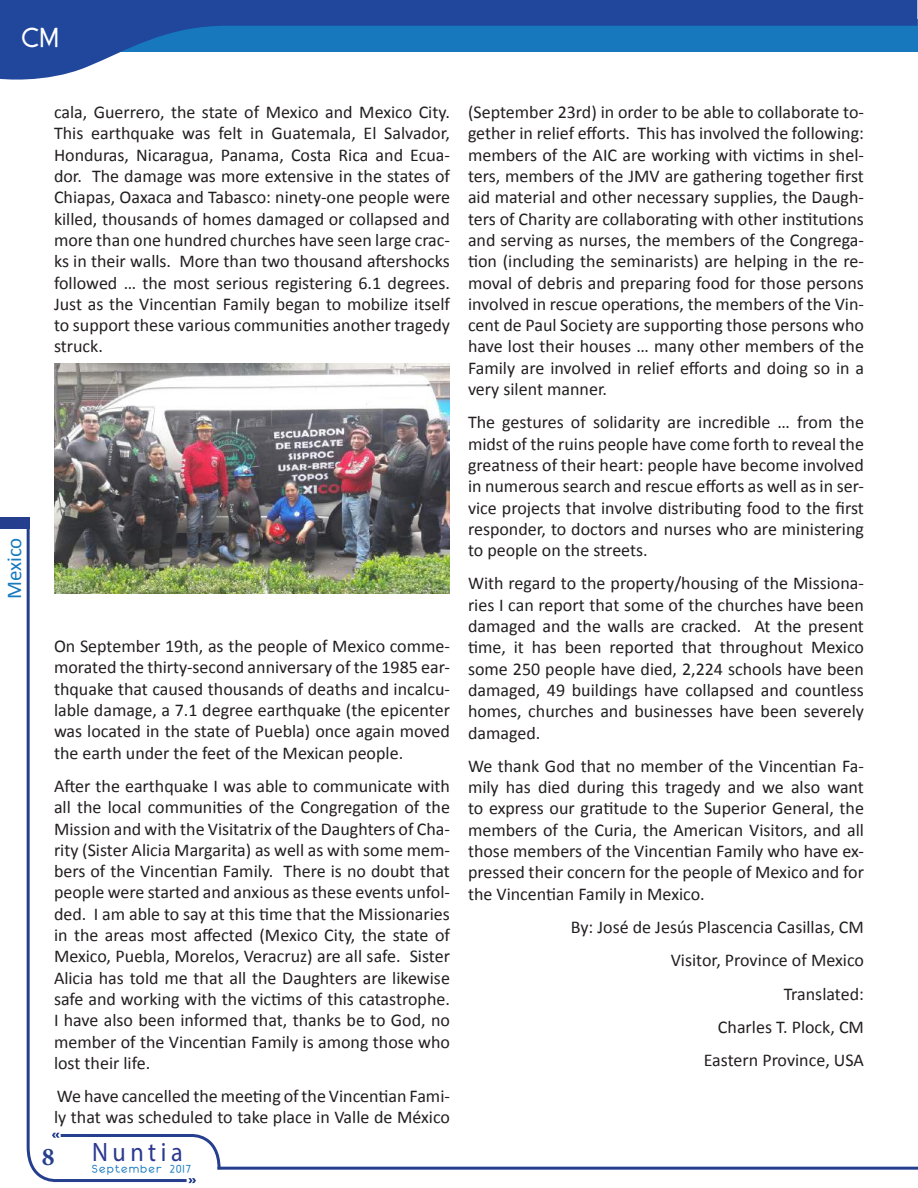
<style>
.page{position:relative;width:918px;height:1188px;background:#fff}
.page>*{position:absolute;margin:0;border:0;box-sizing:border-box;transform-origin:0 0}
.t1{font:30px "Not So Stout Deco";color:#fff}
.t2{font:26.7px "Myriad Pro";letter-spacing:.19em;color:#2b3990;scale:.91 1}
.t3{font:700 25.5px "Minion Pro";color:#253f8e}
.t4{font:21px "Calibri";color:#1779bf}
.t5{font:18px/21.3px "Calibri";color:#231f20;text-align:justify}
.t6{font:12px "Not So Stout Deco";letter-spacing:.11em;color:#1779bf}
</style>
<div class="page">
<hr style="left:27px;top:518px;width:3px;height:629px;background:#253f8e">
<svg style="left:0;top:0;width:917px;height:80px"></svg>
<div style="left:0;top:517px;width:30px;height:12px;background:#253f8e"></div>
<svg style="left:26px;top:1132px;width:196px;height:52px"></svg>
<hr style="left:217px;top:1167px;width:701px;height:3px;background:#253f8e">
<img style="left:54px;top:363px;width:396px;height:231px">
<h1 class="t1" style="left:22px;top:19px;width:39px">CM</h1>
<p class="t4" style="left:0;top:599px;width:63px;rotate:-90deg">Mexico</p>
<p class="t5" style="left:54px;top:101px;width:398px">cala, Guerrero, the state of Mexico and Mexico City.<br>This earthquake was felt in Guatemala, El Salvador, Honduras, Nicaragua, Panama, Costa Rica and Ecua&shy;dor. The damage was more extensive in the states of Chiapas, Oaxaca and Tabasco: ninety-one people were killed, thousands of homes damaged or collapsed and more than one hundred churches have seen large crac&shy;ks in their walls. More than two thousand aftershocks followed … the most serious registering 6.1 degrees.<br>Just as the Vincentian Family began to mobilize itself to support these various communities another tragedy struck.</p>
<p class="t5" style="left:54px;top:635px;width:398px">On September 19th, as the people of Mexico comme&shy;morated the thirty-second anniversary of the 1985 ear&shy;thquake that caused thousands of deaths and incalcu&shy;lable damage, a 7.1 degree earthquake (the epicenter was located in the state of Puebla) once again moved the earth under the feet of the Mexican people.</p>
<p class="t5" style="left:54px;top:775px;width:398px">After the earthquake I was able to communicate with all the local communities of the Congregation of the Mission and with the Visitatrix of the Daughters of Cha&shy;rity (Sister Alicia Margarita) as well as with some mem&shy;bers of the Vincentian Family. There is no doubt that people were started and anxious as these events unfol&shy;ded. I am able to say at this time that the Missionaries in the areas most affected (Mexico City, the state of Mexico, Puebla, Morelos, Veracruz) are all safe. Sister Alicia has told me that all the Daughters are likewise safe and working with the victims of this catastrophe.<br>I have also been informed that, thanks be to God, no member of the Vincentian Family is among those who lost their life.</p>
<p class="t5" style="left:54px;top:1085px;width:397px">We have cancelled the meeting of the Vincentian Fami&shy;ly that was scheduled to take place in Valle de México</p>
<h3 class="t3" style="left:42px;top:1139px;width:14px">8</h3>
<h2 class="t2" style="left:92px;top:1135px;width:101px">Nuntia</h2>
<p class="t6" style="left:92px;top:1162px;width:101px">September 2017</p>
<p class="t5" style="left:468px;top:101px;width:398px">(September 23rd) in order to be able to collaborate to&shy;gether in relief efforts. This has involved the following: members of the AIC are working with victims in shel&shy;ters, members of the JMV are gathering together first aid material and other necessary supplies, the Daugh&shy;ters of Charity are collaborating with other institutions and serving as nurses, the members of the Congrega&shy;tion (including the seminarists) are helping in the re&shy;moval of debris and preparing food for those persons involved in rescue operations, the members of the Vin&shy;cent de Paul Society are supporting those persons who have lost their houses … many other members of the Family are involved in relief efforts and doing so in a very silent manner.</p>
<p class="t5" style="left:468px;top:411px;width:398px">The gestures of solidarity are incredible … from the midst of the ruins people have come forth to reveal the greatness of their heart: people have become involved in numerous search and rescue efforts as well as in ser&shy;vice projects that involve distributing food to the first responder, to doctors and nurses who are ministering to people on the streets.</p>
<p class="t5" style="left:468px;top:572px;width:398px">With regard to the property/housing of the Missiona&shy;ries I can report that some of the churches have been damaged and the walls are cracked. At the present time, it has been reported that throughout Mexico some 250 people have died, 2,224 schools have been damaged, 49 buildings have collapsed and countless homes, churches and businesses have been severely damaged.</p>
<p class="t5" style="left:468px;top:755px;width:398px">We thank God that no member of the Vincentian Fa&shy;mily has died during this tragedy and we also want to express our gratitude to the Superior General, the members of the Curia, the American Visitors, and all those members of the Vincentian Family who have ex&shy;pressed their concern for the people of Mexico and for the Vincentian Family in Mexico.</p>
<p class="t5" style="left:571px;top:910px;width:295px;line-height:33.3px;text-align:right">By: José de Jesús Plascencia Casillas, CM<br>Visitor, Province of Mexico<br>Translated:<br>Charles T. Plock, CM<br>Eastern Province, USA</p>
</div>
